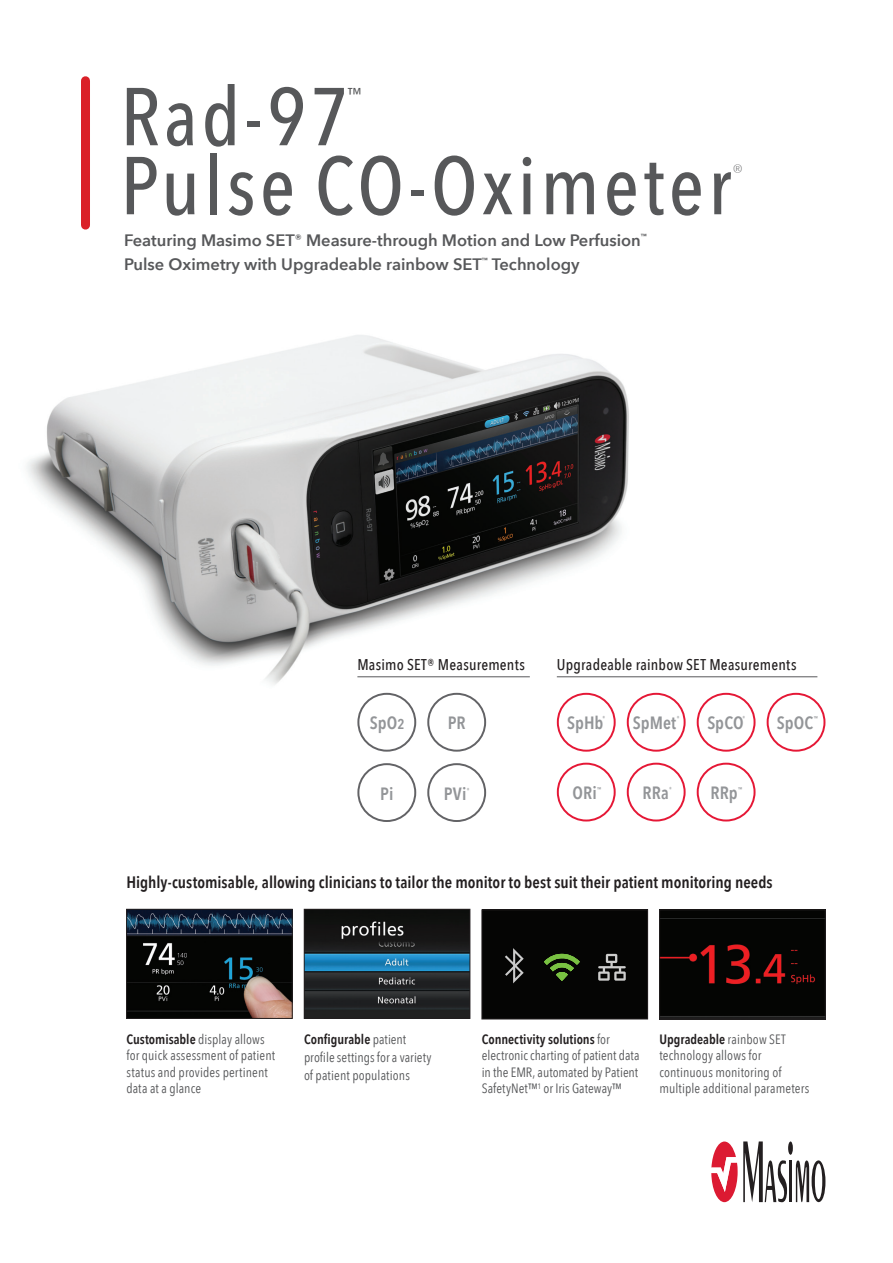
<style>
.page{position:relative;width:893px;height:1263px;background:#fff}
.page>*{position:absolute;margin:0;border:0;box-sizing:border-box;transform-origin:0 0}
.t1{font:500 81px "Avenir Next Condensed";letter-spacing:.05em;color:#57585a}
.t2{font:200 18.9px "Avenir Next Condensed";color:#57585a;scale:1.25 1}
.Cover_Title{font:600 17.7px "Avenir Next Condensed";letter-spacing:.005em;color:#939598}
.t3{font:600 16.5px "Avenir Next";color:#57585a}
.Specs{font:600 16.5px "Avenir Next Condensed";color:#231f20}
.t4{font:15.75px "Avenir Next Condensed";color:#57585a;scale:1.25 1}
.Cover_Title-2{font:500 15.6px "Avenir Next Condensed";letter-spacing:.015em;color:#231f20}
.Specs_-_No_leader{font:13.5px/16.5px "Avenir Next Condensed";letter-spacing:.005em;color:#57585a}
.t5{font:600 6px "Avenir Next";color:#57585a}
.Cover_Title-3{font:600 5.7px "Avenir Next Condensed";color:#939598}
.Cover_Title-4{font:600 5.4px "Avenir Next Condensed";color:#939598}
.s1{font-size:14.25px}
.s2{font-weight:600;color:#231f20}
</style>
<div class="page">
<div style="left:788px;top:1141px;width:5px;height:14px;background:#231f20;border-radius:50%"></div>
<hr style="left:789px;top:1160px;width:3px;height:42px;background:#231f20">
<svg style="left:796px;top:1160px;width:29px;height:42px"></svg>
<svg style="left:711px;top:1141px;width:76px;height:61px"></svg>
<img style="left:26px;top:227px;width:677px;height:480px">
<div style="left:81px;top:81px;width:9px;height:144px;background:#da2128"></div>
<div style="left:357px;top:693px;width:59px;height:59px;border:2px solid #636366;border-radius:50%"></div>
<div style="left:357px;top:763px;width:59px;height:59px;border:2px solid #636366;border-radius:50%"></div>
<div style="left:427px;top:763px;width:59px;height:59px;border:2px solid #636366;border-radius:50%"></div>
<div style="left:427px;top:693px;width:59px;height:59px;border:2px solid #636366;border-radius:50%"></div>
<hr style="left:357px;top:676px;width:173px;height:1px;background:#57585a">
<div style="left:557px;top:693px;width:59px;height:59px;border:2px solid #e51836;border-radius:50%"></div>
<div style="left:557px;top:763px;width:59px;height:58px;border:2px solid #e51836;border-radius:50%"></div>
<div style="left:627px;top:763px;width:59px;height:58px;border:2px solid #e51836;border-radius:50%"></div>
<div style="left:627px;top:693px;width:59px;height:59px;border:2px solid #e51836;border-radius:50%"></div>
<div style="left:697px;top:693px;width:58px;height:59px;border:2px solid #e51836;border-radius:50%"></div>
<div style="left:697px;top:763px;width:58px;height:58px;border:2px solid #e51836;border-radius:50%"></div>
<div style="left:767px;top:693px;width:58px;height:59px;border:2px solid #e51836;border-radius:50%"></div>
<hr style="left:557px;top:676px;width:260px;height:1px;background:#57585a">
<img style="left:128px;top:911px;width:162px;height:105px">
<div style="left:126px;top:909px;width:166px;height:109px;border:1px solid #231f20"></div>
<img style="left:661px;top:912px;width:162px;height:105px">
<div style="left:659px;top:910px;width:166px;height:109px;border:1px solid #231f20"></div>
<div style="left:482px;top:910px;width:166px;height:109px;background:#050504"></div>
<svg style="left:505px;top:948px;width:19px;height:35px"></svg>
<svg style="left:544px;top:954px;width:36px;height:27px"></svg>
<svg style="left:598px;top:954px;width:28px;height:27px"></svg>
<div style="left:482px;top:910px;width:166px;height:109px;border:1px solid #231f20"></div>
<img style="left:306px;top:911px;width:162px;height:105px">
<div style="left:304px;top:909px;width:166px;height:109px;border:1px solid #231f20"></div>
<p class="t1" style="left:120px;top:68px;width:230px">Rad-97</p>
<p class="t4" style="left:347px;top:80px;width:13px">™</p>
<p class="t1" style="left:120px;top:137px;width:612px">Pulse CO-Oximeter</p>
<p class="t2" style="left:732px;top:160px;width:11px">®</p>
<p class="t3" style="left:124px;top:226px;width:518px">Featuring Masimo SET<sup>®</sup> Measure-through Motion and Low Perfusion</p>
<p class="t5" style="left:641px;top:231px;width:7px">™</p>
<p class="t3" style="left:124px;top:250px;width:359px">Pulse Oximetry with Upgradeable rainbow SET</p>
<p class="t5" style="left:482px;top:255px;width:7px">™</p>
<p class="t3" style="left:492px;top:250px;width:89px">Technology</p>
<p class="Cover_Title-2" style="left:357px;top:655px;width:169px">Masimo SET® Measurements</p>
<p class="Cover_Title-2" style="left:557px;top:655px;width:241px">Upgradeable rainbow SET Measurements</p>
<p class="Cover_Title" style="left:370px;top:707px;width:36px">SpO<span class="s1">2</span></p>
<p class="Cover_Title" style="left:448px;top:708px;width:19px">PR</p>
<p class="Cover_Title" style="left:567px;top:707px;width:38px">SpHb</p>
<p class="Cover_Title-3" style="left:603px;top:713px;width:4px">®</p>
<p class="Cover_Title" style="left:633px;top:707px;width:45px">SpMet</p>
<p class="Cover_Title-3" style="left:677px;top:713px;width:4px">®</p>
<p class="Cover_Title" style="left:707px;top:707px;width:38px">SpCO</p>
<p class="Cover_Title-3" style="left:743px;top:713px;width:4px">®</p>
<p class="Cover_Title" style="left:777px;top:707px;width:38px">SpOC</p>
<p class="Cover_Title-4" style="left:814px;top:713px;width:6px">™</p>
<p class="Cover_Title" style="left:380px;top:778px;width:15px">Pi</p>
<p class="Cover_Title" style="left:444px;top:778px;width:24px">PVi</p>
<p class="Cover_Title-3" style="left:467px;top:785px;width:4px">®</p>
<p class="Cover_Title" style="left:573px;top:778px;width:26px">ORi</p>
<p class="Cover_Title-4" style="left:597px;top:784px;width:6px">™</p>
<p class="Cover_Title" style="left:642px;top:778px;width:28px">RRa</p>
<p class="Cover_Title-3" style="left:669px;top:784px;width:4px">®</p>
<p class="Cover_Title" style="left:710px;top:778px;width:29px">RRp</p>
<p class="Cover_Title-4" style="left:738px;top:785px;width:6px">™</p>
<p class="Specs" style="left:126px;top:868px;width:648px">Highly-customisable, allowing clinicians to tailor the monitor to best suit their patient monitoring needs</p>
<p class="Specs_-_No_leader" style="left:304px;top:1029px;width:129px;line-height:18px"><span class="s2">Configurable</span> patient profile settings for a variety of patient populations</p>
<p class="Specs_-_No_leader" style="left:659px;top:1030px;width:151px"><span class="s2">Upgradeable</span> rainbow SET technology allows for continuous monitoring of multiple additional parameters</p>
<p class="Specs_-_No_leader" style="left:126px;top:1030px;width:150px"><span class="s2">Customisable</span> display allows for quick assessment of patient status and provides pertinent data at a glance</p>
<p class="Specs_-_No_leader" style="left:482px;top:1030px;width:159px"><span class="s2">Connectivity solutions</span> for electronic charting of patient data in the EMR, automated by Patient<br>SafetyNet™<sup>1</sup> or Iris Gateway™</p>
</div>
